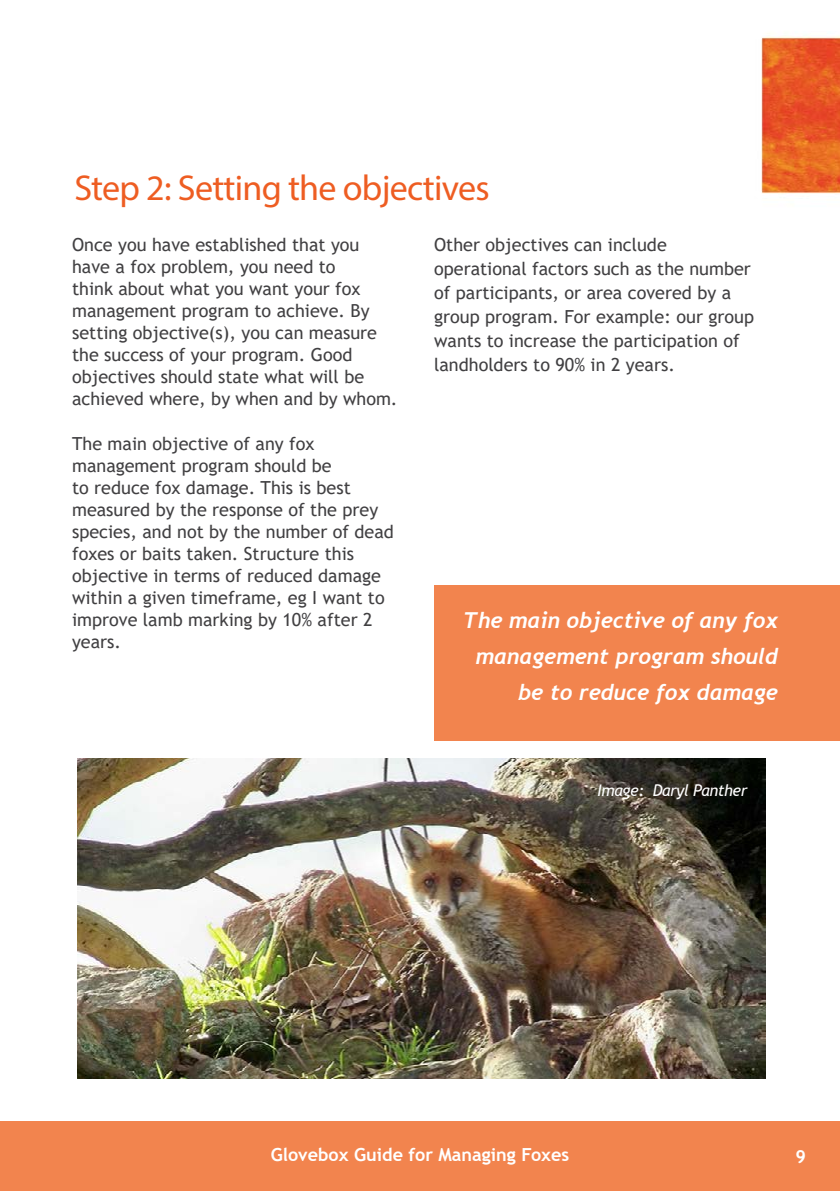
<style>
.page{position:relative;width:840px;height:1191px;background:#fff}
.page>*{position:absolute;margin:0;border:0;box-sizing:border-box;transform-origin:0 0}
.t1{font:36px "Myriad Pro";letter-spacing:-.02em;color:#ee5d22}
.t2{font:italic 700 22px/36px "Trebuchet";color:#fff;text-align:right}
.t3{font:18px/22px "Trebuchet MS";color:#414042}
.t4{font:700 18px "Trebuchet MS";color:#fff}
.t5{font:italic 16px "Trebuchet MS";letter-spacing:-.025em;color:#fff}
</style>
<div class="page">
<div style="left:0;top:1121px;width:839px;height:70px;background:#f2844e"></div>
<img style="left:761px;top:33px;width:78px;height:161px">
<img style="left:77px;top:759px;width:687px;height:319px">
<div style="left:434px;top:585px;width:405px;height:155px;background:#f2844e"></div>
<h1 class="t1" style="left:74px;top:166px;width:416px">Step 2: Setting the objectives</h1>
<p class="t3" style="left:72px;top:234px;width:327px">Once you have established that you have a fox problem, you need to<br>think about what you want your fox management program to achieve. By setting objective(s), you can measure the success of your program. Good objectives should state what will be achieved where, by when and by whom.</p>
<p class="t3" style="left:72px;top:432px;width:323px">The main objective of any fox management program should be<br>to reduce fox damage. This is best measured by the response of the prey species, and not by the number of dead foxes or baits taken. Structure this objective in terms of reduced damage within a given timeframe, eg I want to improve lamb marking by 10% after 2 years.</p>
<p class="t3" style="left:434px;top:233px;width:321px;line-height:24px">Other objectives can include operational factors such as the number of participants, or area covered by a group program. For example: our group wants to increase the participation of landholders to 90% in 2 years.</p>
<p class="t2" style="left:462px;top:602px;width:316px">The main objective of any fox management program should be to reduce fox damage</p>
<p class="t5" style="left:597px;top:780px;width:151px">Image: Daryl Panther</p>
<p class="t4" style="left:270px;top:1143px;width:300px">Glovebox Guide for Managing Foxes</p>
<p class="t4" style="left:794px;top:1145px;width:12px">9</p>
</div>
